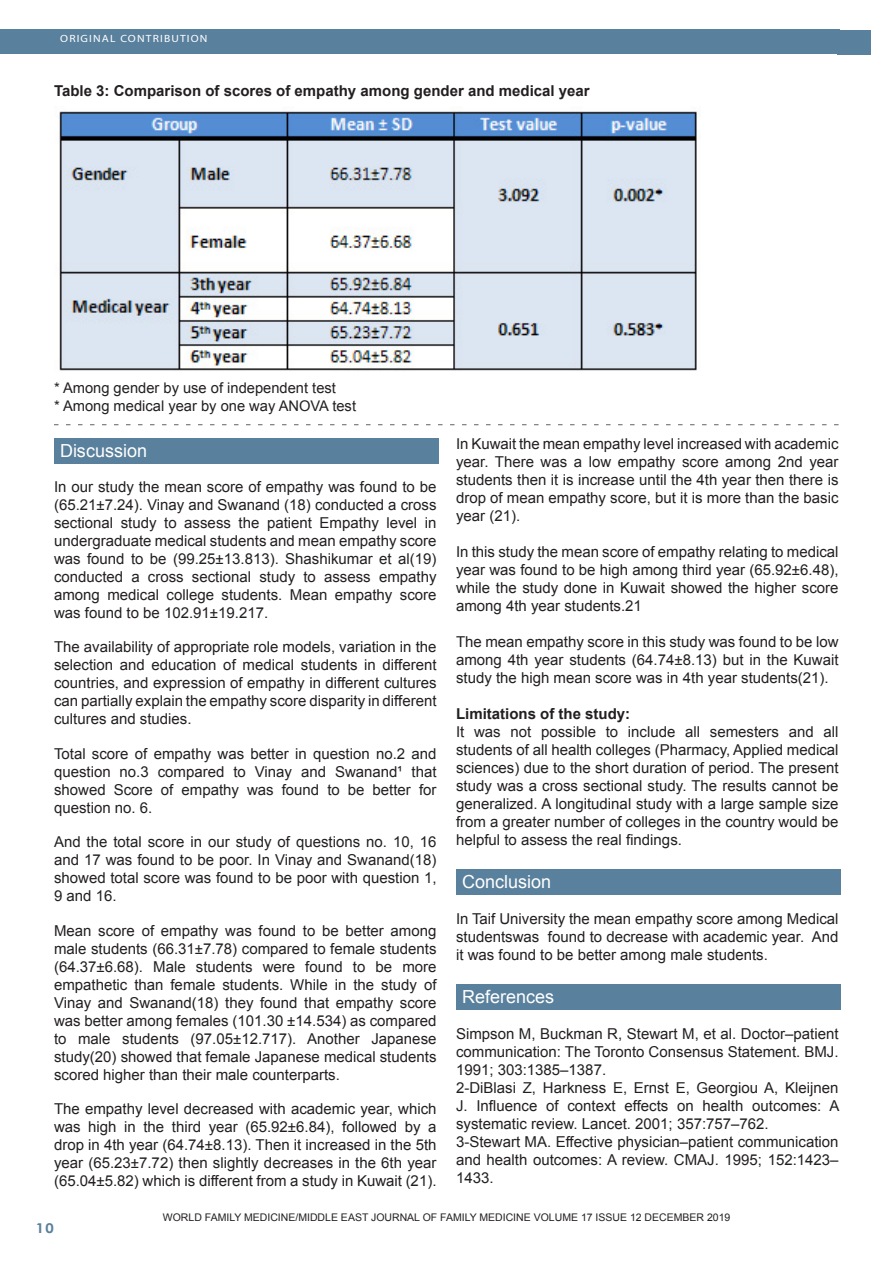
<style>
.page{position:relative;width:893px;height:1263px;background:#fff}
.page>*{position:absolute;margin:0;border:0;box-sizing:border-box;transform-origin:0 0}
.Footnote_Text{font:18px "Arial";color:#fff}
.Footnote_Text-2{font:15px/18px "Arial";color:#231f20;text-align:justify}
.Footnote_Text-3{font:700 15px "Arial";color:#231f20}
.Footnote_Text-4{font:14.7px "Arial";color:#231f20}
.t1{font:700 13.5px "Century Gothic";color:#59809c;scale:1.1 1}
.Footnote_Text-5{font:10.5px "Arial";color:#231f20}
.t2{font:10.5px "Myriad";letter-spacing:.1em;color:#fff;scale:1.1 1}
</style>
<div class="page">
<div style="left:0;top:30px;width:840px;height:24px;background:#59809c"></div>
<img style="left:59px;top:109px;width:641px;height:262px">
<div style="left:837px;top:30px;width:33px;height:24px;background:#59809c"></div>
<div style="left:54px;top:438px;width:384px;height:25px;background:#59809c"></div>
<div style="left:456px;top:869px;width:384px;height:25px;background:#59809c"></div>
<div style="left:456px;top:984px;width:384px;height:25px;background:#59809c"></div>
<svg style="left:54px;top:424px;width:784px;height:1px"></svg>
<p class="t2" style="left:60px;top:34px;width:135px">ORIGINAL CONTRIBUTION</p>
<p class="Footnote_Text-3" style="left:54px;top:81px;width:537px">Table 3: Comparison of scores of empathy among gender and medical year</p>
<p class="Footnote_Text-4" style="left:54px;top:378px;width:283px">* Among gender by use of independent test</p>
<p class="Footnote_Text-4" style="left:54px;top:396px;width:304px">* Among medical year by one way ANOVA test</p>
<p class="Footnote_Text" style="left:60px;top:439px;width:89px">Discussion</p>
<p class="Footnote_Text-2" style="left:54px;top:477px;width:384px">In our study the mean score of empathy was found to be (65.21±7.24). Vinay and Swanand (18) conducted a cross sectional study to assess the patient Empathy level in undergraduate medical students and mean empathy score was found to be (99.25±13.813). Shashikumar et al(19) conducted a cross sectional study to assess empathy among medical college students. Mean empathy score was found to be 102.91±19.217.</p>
<p class="Footnote_Text-2" style="left:54px;top:638px;width:384px">The availability of appropriate role models, variation in the selection and education of medical students in different countries, and expression of empathy in different cultures can partially explain the empathy score disparity in different cultures and studies.</p>
<p class="Footnote_Text-2" style="left:54px;top:744px;width:384px">Total score of empathy was better in question no.2 and question no.3 compared to Vinay and Swanand¹ that showed Score of empathy was found to be better for question no. 6.</p>
<p class="Footnote_Text-2" style="left:54px;top:833px;width:384px">And the total score in our study of questions no. 10, 16 and 17 was found to be poor. In Vinay and Swanand(18) showed total score was found to be poor with question 1, 9 and 16.</p>
<p class="Footnote_Text-2" style="left:54px;top:921px;width:384px">Mean score of empathy was found to be better among male students (66.31±7.78) compared to female students (64.37±6.68). Male students were found to be more empathetic than female students. While in the study of Vinay and Swanand(18) they found that empathy score was better among females (101.30 ±14.534) as compared to male students (97.05±12.717). Another Japanese study(20) showed that female Japanese medical students scored higher than their male counterparts.</p>
<p class="Footnote_Text-2" style="left:54px;top:1100px;width:384px">The empathy level decreased with academic year, which was high in the third year (65.92±6.84), followed by a drop in 4th year (64.74±8.13). Then it increased in the 5th year (65.23±7.72) then slightly decreases in the 6th year (65.04±5.82) which is different from a study in Kuwait (21).</p>
<p class="Footnote_Text-2" style="left:456px;top:435px;width:384px">In Kuwait the mean empathy level increased with academic year. There was a low empathy score among 2nd year students then it is increase until the 4th year then there is drop of mean empathy score, but it is more than the basic year (21).</p>
<p class="Footnote_Text-2" style="left:456px;top:543px;width:384px">In this study the mean score of empathy relating to medical year was found to be high among third year (65.92±6.48), while the study done in Kuwait showed the higher score among 4th year students.21</p>
<p class="Footnote_Text-2" style="left:456px;top:633px;width:384px">The mean empathy score in this study was found to be low among 4th year students (64.74±8.13) but in the Kuwait study the high mean score was in 4th year students(21).</p>
<p class="Footnote_Text-3" style="left:456px;top:704px;width:176px">Limitations of the study:</p>
<p class="Footnote_Text-2" style="left:456px;top:723px;width:384px">It was not possible to include all semesters and all students of all health colleges (Pharmacy, Applied medical sciences) due to the short duration of period. The present study was a cross sectional study. The results cannot be generalized. A longitudinal study with a large sample size from a greater number of colleges in the country would be helpful to assess the real findings.</p>
<p class="Footnote_Text" style="left:462px;top:870px;width:91px">Conclusion</p>
<p class="Footnote_Text-2" style="left:456px;top:910px;width:384px">In Taif University the mean empathy score among Medical studentswas found to decrease with academic year. And it was found to be better among male students.</p>
<p class="Footnote_Text" style="left:462px;top:985px;width:94px">References</p>
<p class="Footnote_Text-2" style="left:456px;top:1025px;width:384px">Simpson M, Buckman R, Stewart M, et al. Doctor–patient communication: The Toronto Consensus Statement. BMJ.<br>1991; 303:1385–1387.</p>
<p class="Footnote_Text-2" style="left:456px;top:1079px;width:385px">2-DiBlasi Z, Harkness E, Ernst E, Georgiou A, Kleijnen J. Influence of context effects on health outcomes: A systematic review. Lancet. 2001; 357:757–762.</p>
<p class="Footnote_Text-2" style="left:456px;top:1133px;width:384px">3-Stewart MA. Effective physician–patient communication and health outcomes: A review. CMAJ. 1995; 152:1423– 1433.</p>
<p class="t1" style="left:36px;top:1217px;width:18px">10</p>
<p class="Footnote_Text-5" style="left:163px;top:1211px;width:569px">WORLD FAMILY MEDICINE/MIDDLE EAST JOURNAL OF FAMILY MEDICINE VOLUME 17 ISSUE 12 DECEMBER 2019</p>
<p class="Footnote_Text-5" style="left:162px;top:1214px;width:569px">WORLD FAMILY MEDICINE/MIDDLE EAST JOURNAL OF FAMILY MEDICINE VOLUME 15 ISSUE10, DECEMBER 2017</p>
</div>
